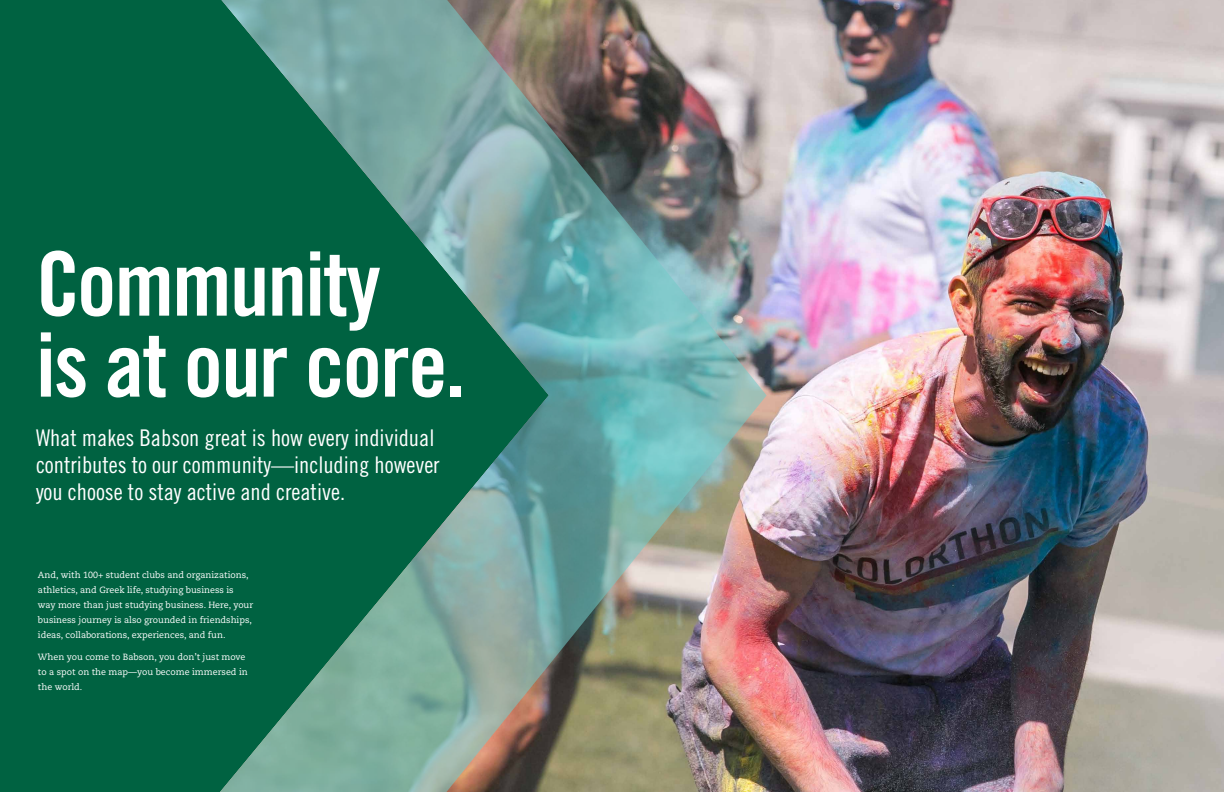
<style>
.page{position:relative;width:1224px;height:792px;background:#fff}
.page>*{position:absolute;margin:0;border:0;box-sizing:border-box;transform-origin:0 0}
.t1{font:89px/81px "Trade Gothic LT Std Bd Cn 20";letter-spacing:-.02em;color:#fff}
.t2{font:23px/27px "Trade Gothic LT Std Cn 18";color:#fff}
.t3{font:9px/15px "Caecilia LT Std";color:#fff}
</style>
<div class="page">
<div style="left:0;top:0;width:594px;height:792px;background:#006241"></div>
<img style="left:767px;top:0;width:457px;height:792px">
<img style="left:220px;top:0;width:547px;height:792px">
<h1 class="t1" style="left:36px;top:243px;width:431px">Community<br>is at our core.</h1>
<h2 class="t2" style="left:36px;top:424px;width:405px">What makes Babson great is how every individual contributes to our community—including however you choose to stay active and creative.</h2>
<p class="t3" style="left:38px;top:567px;width:217px">And, with 100+ student clubs and organizations, athletics, and Greek life, studying business is way more than just studying business. Here, your business journey is also grounded in friendships, ideas, collaborations, experiences, and fun.</p>
<p class="t3" style="left:38px;top:649px;width:211px">When you come to Babson, you don’t just move to a spot on the map—you become immersed in the world.</p>
</div>
